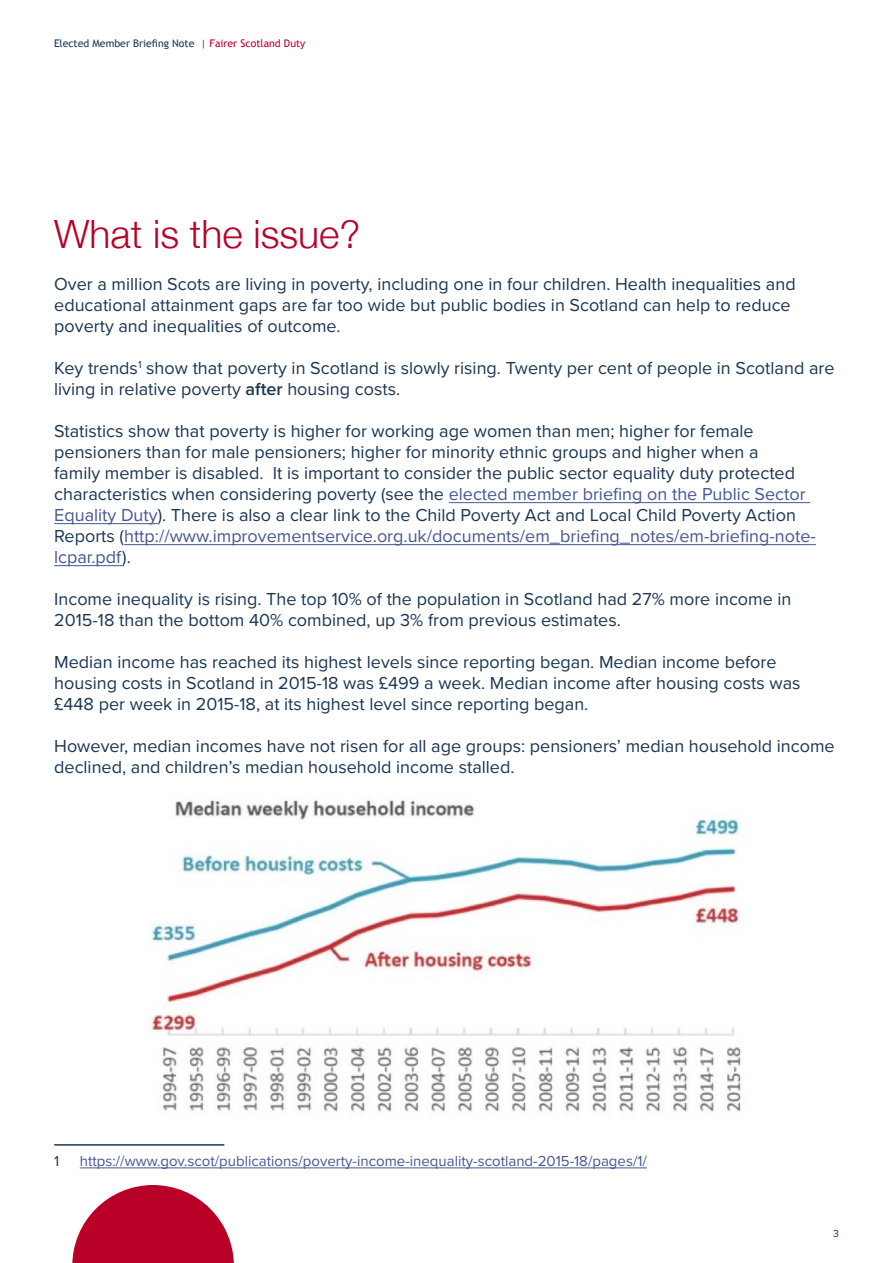
<style>
.page{position:relative;width:893px;height:1263px;background:#fff}
.page>*{position:absolute;margin:0;border:0;box-sizing:border-box;transform-origin:0 0}
.Heading_1{font:300 39px "Helvetica Neue";color:#b90027}
.Blue_body_text{font:18px/21px "Proxima Nova";color:#1a3654}
.Footnotes{font:15px "Proxima Nova";color:#465792}
.Footnotes-2{font:15px "Proxima Nova";color:#1a3654}
.t1{font:10.5px "Trebuchet MS";color:#1a3654}
.t2{font:10.5px "Proxima Nova";color:#1a3654}
.s1{color:#b90027}
.s2{font-weight:600}
.s3{color:#465792}
</style>
<div class="page">
<svg style="left:72px;top:1185px;width:162px;height:78px"></svg>
<hr style="left:449px;top:502px;width:361px;height:1px;background:#465792">
<hr style="left:54px;top:523px;width:104px;height:1px;background:#465792">
<hr style="left:124px;top:544px;width:692px;height:1px;background:#465792">
<hr style="left:54px;top:565px;width:68px;height:1px;background:#465792">
<hr style="left:54px;top:1144px;width:170px;height:1px;background:#1a3654">
<hr style="left:80px;top:1167px;width:567px;height:1px;background:#465792">
<img style="left:148px;top:800px;width:594px;height:312px">
<p class="t1" style="left:54px;top:37px;width:253px">Elected Member Briefing Note <span class="s1">| Fairer Scotland Duty</span></p>
<p class="Heading_1" style="left:54px;top:203px;width:308px">What is the issue?</p>
<p class="Blue_body_text" style="left:54px;top:273px;width:743px">Over a million Scots are living in poverty, including one in four children. Health inequalities and educational attainment gaps are far too wide but public bodies in Scotland can help to reduce poverty and inequalities of outcome.</p>
<p class="Blue_body_text" style="left:54px;top:357px;width:782px">Key trends<sup>1</sup> show that poverty in Scotland is slowly rising. Twenty per cent of people in Scotland are living in relative poverty <span class="s2">after</span> housing costs.</p>
<p class="Blue_body_text" style="left:54px;top:420px;width:763px">Statistics show that poverty is higher for working age women than men; higher for female pensioners than for male pensioners; higher for minority ethnic groups and higher when a<br>family member is disabled. It is important to consider the public sector equality duty protected characteristics when considering poverty (see the <span class="s3">elected member briefing on the Public Sector Equality Duty</span>). There is also a clear link to the Child Poverty Act and Local Child Poverty Action Reports (<span class="s3">http://www.improvementservice.org.uk/documents/em_briefing_notes/em-briefing-note&shy;lcpar.pdf</span>).</p>
<p class="Blue_body_text" style="left:54px;top:588px;width:739px">Income inequality is rising. The top 10% of the population in Scotland had 27% more income in<br>2015-18 than the bottom 40% combined, up 3% from previous estimates.</p>
<p class="Blue_body_text" style="left:54px;top:651px;width:748px">Median income has reached its highest levels since reporting began. Median income before housing costs in Scotland in 2015-18 was £499 a week. Median income after housing costs was £448 per week in 2015-18, at its highest level since reporting began.</p>
<p class="Blue_body_text" style="left:54px;top:735px;width:782px">However, median incomes have not risen for all age groups: pensioners’ median household income declined, and children’s median household income stalled.</p>
<p class="Footnotes-2" style="left:54px;top:1150px;width:7px">1</p>
<p class="Footnotes" style="left:80px;top:1150px;width:569px">https://www.gov.scot/publications/poverty-income-inequality-scotland-2015-18/pages/1/</p>
<p class="t2" style="left:833px;top:1226px;width:7px">3</p>
</div>
